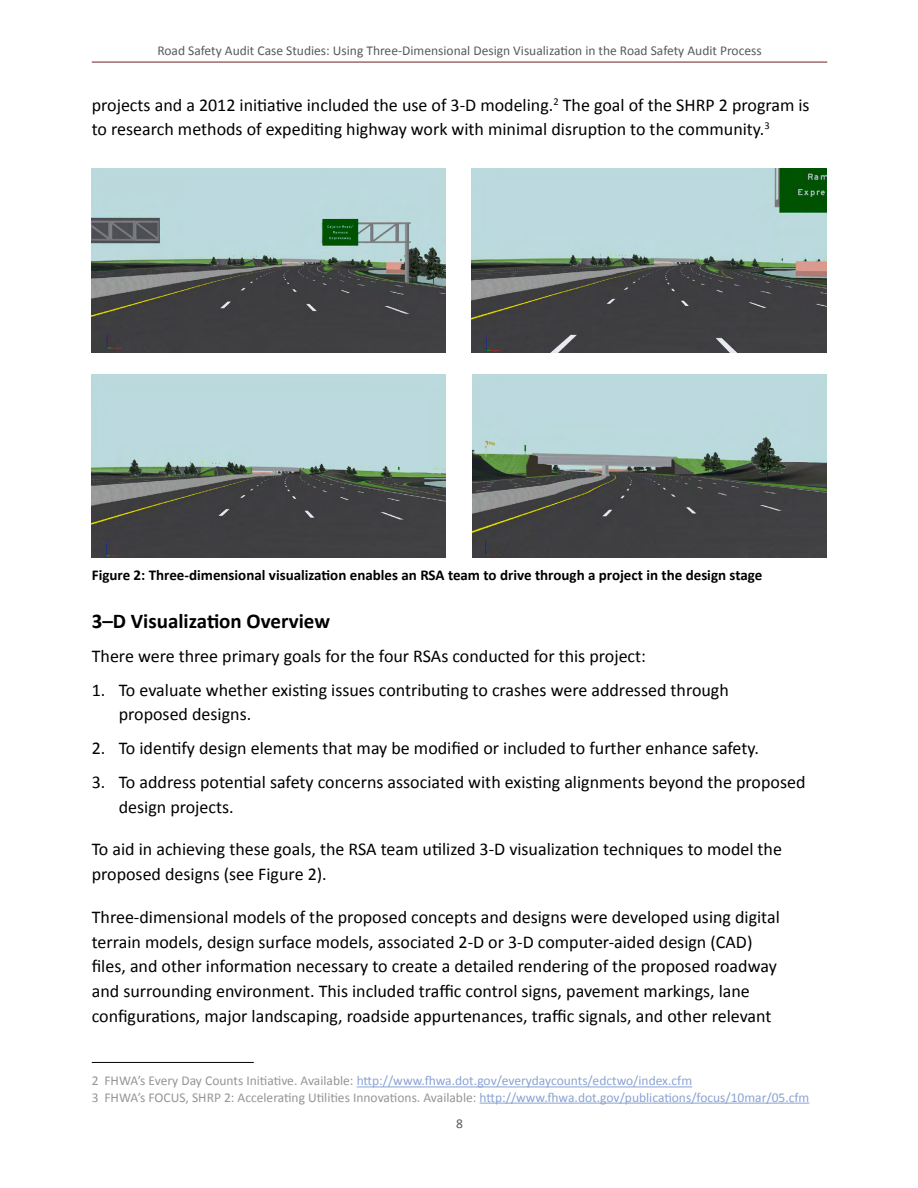
<style>
.page{position:relative;width:918px;height:1188px;background:#fff}
.page>*{position:absolute;margin:0;border:0;box-sizing:border-box;transform-origin:0 0}
.t1{font:700 21px "Calibri";color:#000}
.t2{font:18px/24.8px "Calibri";color:#000}
.t3{font:700 15px "Calibri";color:#000}
.t4{font:13.5px/16.2px "Calibri";color:#8aa3d4}
.t5{font:13.5px "Calibri";color:#58595b}
.s1{color:#939598}
</style>
<div class="page">
<hr style="left:92px;top:62px;width:735px;height:1px;background:#711f1e">
<hr style="left:92px;top:1062px;width:162px;height:1px;background:#000">
<hr style="left:357px;top:1087px;width:335px;height:1px;background:#8aa3d4">
<hr style="left:480px;top:1103px;width:329px;height:1px;background:#8aa3d4">
<img style="left:92px;top:169px;width:353px;height:183px">
<img style="left:472px;top:169px;width:354px;height:183px">
<img style="left:92px;top:374px;width:353px;height:184px">
<img style="left:472px;top:374px;width:354px;height:184px">
<p class="t5" style="left:157px;top:42px;width:606px">Road Safety Audit Case Studies: Using Three-Dimensional Design Visualization in the Road Safety Audit Process</p>
<p class="t2" style="left:92px;top:92px;width:719px">projects and a 2012 initiative included the use of 3-D modeling.<sup>2</sup> The goal of the SHRP 2 program is to research methods of expediting highway work with minimal disruption to the community.<sup>3</sup></p>
<p class="t3" style="left:92px;top:565px;width:672px">Figure 2: Three-dimensional visualization enables an RSA team to drive through a project in the design stage</p>
<p class="t1" style="left:92px;top:608px;width:240px">3–D Visualization Overview</p>
<p class="t2" style="left:92px;top:644px;width:556px">There were three primary goals for the four RSAs conducted for this project:</p>
<p class="t2" style="left:119px;top:677px;width:612px;text-indent:-27px">1. To evaluate whether existing issues contributing to crashes were addressed through proposed designs.</p>
<p class="t2" style="left:92px;top:736px;width:669px">2. To identify design elements that may be modified or included to further enhance safety.</p>
<p class="t2" style="left:119px;top:770px;width:688px;text-indent:-27px">3. To address potential safety concerns associated with existing alignments beyond the proposed design projects.</p>
<p class="t2" style="left:92px;top:837px;width:692px">To aid in achieving these goals, the RSA team utilized 3-D visualization techniques to model the proposed designs (see Figure 2).</p>
<p class="t2" style="left:92px;top:905px;width:690px">Three-dimensional models of the proposed concepts and designs were developed using digital terrain models, design surface models, associated 2-D or 3-D computer-aided design (CAD) files, and other information necessary to create a detailed rendering of the proposed roadway and surrounding environment. This included traffic control signs, pavement markings, lane configurations, major landscaping, roadside appurtenances, traffic signals, and other relevant</p>
<p class="t4" style="left:92px;top:1073px;width:719px"><span class="s1">2 FHWA’s Every Day Counts Initiative. Available:</span> http://www.fhwa.dot.gov/everydaycounts/edctwo/index.cfm<br><span class="s1">3 FHWA’s FOCUS, SHRP 2: Accelerating Utilities Innovations. Available:</span> http://www.fhwa.dot.gov/publications/focus/10mar/05.cfm</p>
<p class="t5" style="left:456px;top:1115px;width:8px">8</p>
</div>
